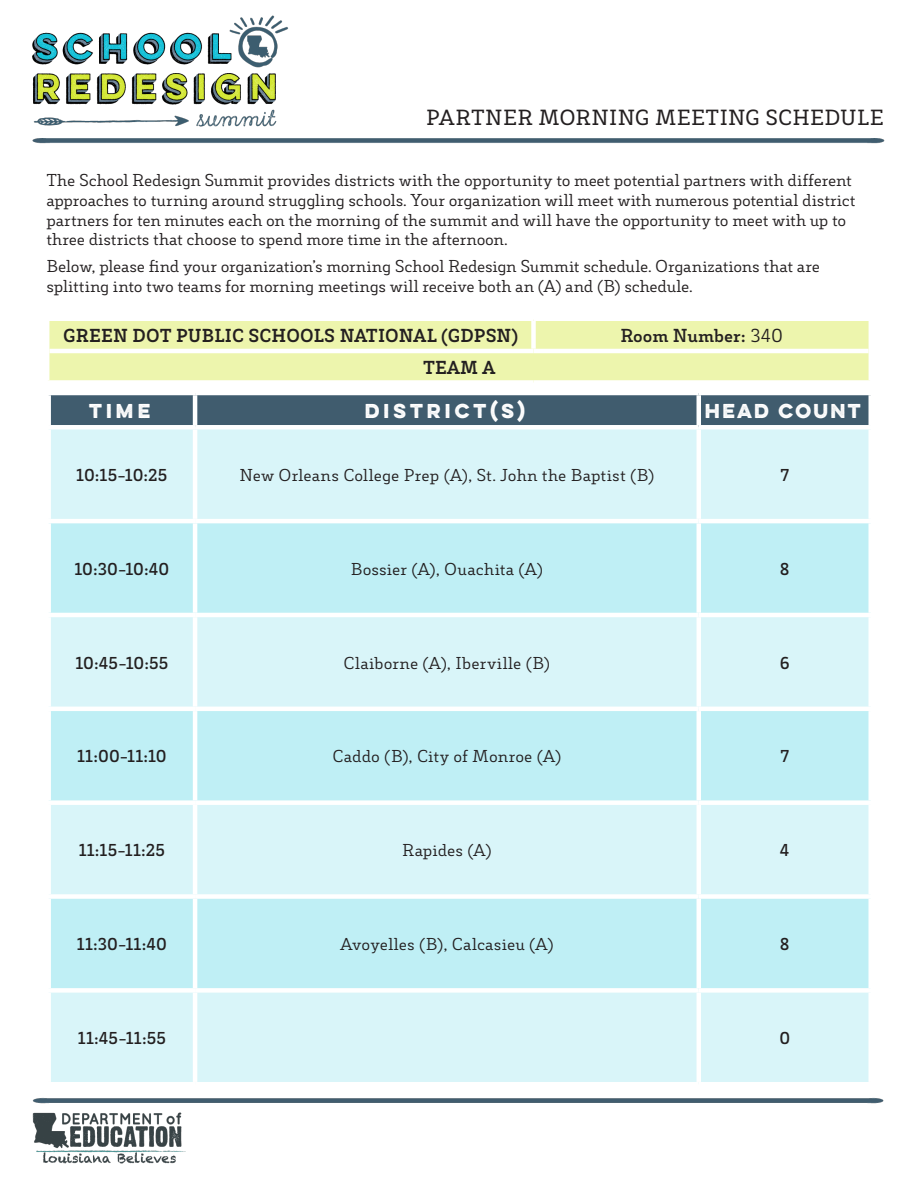
<style>
.page{position:relative;width:918px;height:1188px;background:#fff}
.page>*{position:absolute;margin:0;border:0;box-sizing:border-box;transform-origin:0 0}
.t1{font:600 21px "Decour";letter-spacing:.015em;color:#231f20}
.t2{font:900 18px "Decour";letter-spacing:.01em;color:#231f20}
.t3{font:700 18px "Decour";color:#231f20}
.t4{font:700 18px "Lulo One";letter-spacing:.005em;color:#fff}
.t5{font:700 18px "Lulo One";letter-spacing:-.1em;color:#fff}
.t6{font:700 18px "Lulo One";letter-spacing:-.015em;color:#fff}
.t7{font:16.5px/19.8px "Decour";letter-spacing:-.01em;color:#231f20}
.t8{font:700 16.5px "Decour";letter-spacing:.01em;color:#231f20}
.t9{font:16.5px "Decour";letter-spacing:.02em;color:#231f20}
.s1{font-weight:400}
</style>
<div class="page">
<img style="left:32px;top:15px;width:853px;height:129px">
<img style="left:32px;top:1098px;width:852px;height:66px">
<div style="left:49px;top:321px;width:820px;height:59px;background:#edf5ad"></div>
<div style="left:531px;top:321px;width:5px;height:28px;background:#fff"></div>
<hr style="left:49px;top:349px;width:485px;height:4px;background:#fff">
<hr style="left:534px;top:349px;width:335px;height:4px;background:#fff">
<div style="left:51px;top:395px;width:817px;height:30px;background:#405c6e"></div>
<div style="left:51px;top:430px;width:817px;height:652px;background:#d9f5f9"></div>
<svg style="left:51px;top:523px;width:817px;height:465px;background:#c9f1f6"></svg>
<hr style="left:193px;top:395px;width:4px;height:30px;background:#fff">
<hr style="left:697px;top:395px;width:4px;height:30px;background:#fff">
<hr style="left:193px;top:430px;width:4px;height:89px;background:#fff">
<hr style="left:697px;top:430px;width:4px;height:89px;background:#fff">
<hr style="left:46px;top:519px;width:149px;height:4px;background:#fff">
<hr style="left:195px;top:519px;width:504px;height:4px;background:#fff">
<hr style="left:193px;top:523px;width:4px;height:90px;background:#fff">
<hr style="left:699px;top:519px;width:174px;height:4px;background:#fff">
<hr style="left:697px;top:523px;width:4px;height:90px;background:#fff">
<hr style="left:46px;top:613px;width:149px;height:4px;background:#fff">
<hr style="left:195px;top:613px;width:504px;height:4px;background:#fff">
<hr style="left:193px;top:617px;width:4px;height:90px;background:#fff">
<hr style="left:699px;top:613px;width:174px;height:4px;background:#fff">
<hr style="left:697px;top:617px;width:4px;height:90px;background:#fff">
<hr style="left:46px;top:707px;width:149px;height:4px;background:#fff">
<hr style="left:195px;top:707px;width:504px;height:4px;background:#fff">
<hr style="left:193px;top:711px;width:4px;height:89px;background:#fff">
<hr style="left:699px;top:707px;width:174px;height:4px;background:#fff">
<hr style="left:697px;top:711px;width:4px;height:89px;background:#fff">
<div style="left:46px;top:800px;width:149px;height:5px;background:#fff"></div>
<div style="left:195px;top:800px;width:504px;height:5px;background:#fff"></div>
<hr style="left:193px;top:805px;width:4px;height:89px;background:#fff">
<div style="left:699px;top:800px;width:174px;height:5px;background:#fff"></div>
<hr style="left:697px;top:805px;width:4px;height:89px;background:#fff">
<div style="left:46px;top:894px;width:149px;height:5px;background:#fff"></div>
<div style="left:195px;top:894px;width:504px;height:5px;background:#fff"></div>
<hr style="left:193px;top:899px;width:4px;height:89px;background:#fff">
<div style="left:699px;top:894px;width:174px;height:5px;background:#fff"></div>
<hr style="left:697px;top:899px;width:4px;height:89px;background:#fff">
<div style="left:46px;top:988px;width:149px;height:5px;background:#fff"></div>
<div style="left:195px;top:988px;width:504px;height:5px;background:#fff"></div>
<hr style="left:193px;top:993px;width:4px;height:89px;background:#fff">
<div style="left:699px;top:988px;width:174px;height:5px;background:#fff"></div>
<hr style="left:697px;top:993px;width:4px;height:89px;background:#fff">
<p class="t1" style="left:426px;top:105px;width:459px">PARTNER MORNING MEETING SCHEDULE</p>
<p class="t7" style="left:46px;top:170px;width:811px">The School Redesign Summit provides districts with the opportunity to meet potential partners with different approaches to turning around struggling schools. Your organization will meet with numerous potential district partners for ten minutes each on the morning of the summit and will have the opportunity to meet with up to three districts that choose to spend more time in the afternoon.</p>
<p class="t7" style="left:46px;top:256px;width:775px">Below, please find your organization’s morning School Redesign Summit schedule. Organizations that are splitting into two teams for morning meetings will receive both an (A) and (B) schedule.</p>
<p class="t2" style="left:63px;top:324px;width:457px">GREEN DOT PUBLIC SCHOOLS NATIONAL (GDPSN)</p>
<p class="t3" style="left:621px;top:325px;width:164px">Room Number: <span class="s1">340</span></p>
<p class="t2" style="left:423px;top:356px;width:74px">TEAM A</p>
<p class="t6" style="left:89px;top:397px;width:67px">TIME</p>
<p class="t4" style="left:365px;top:397px;width:166px">DISTRICT(S)</p>
<p class="t5" style="left:705px;top:397px;width:161px">HEAD COUNT</p>
<p class="t8" style="left:76px;top:464px;width:93px">10:15–10:25</p>
<p class="t7" style="left:239px;top:465px;width:417px">New Orleans College Prep (A), St. John the Baptist (B)</p>
<p class="t8" style="left:780px;top:464px;width:10px">7</p>
<p class="t8" style="left:74px;top:558px;width:96px">10:30–10:40</p>
<p class="t7" style="left:351px;top:559px;width:194px">Bossier (A), Ouachita (A)</p>
<p class="t8" style="left:780px;top:558px;width:11px">8</p>
<p class="t8" style="left:75px;top:652px;width:94px">10:45–10:55</p>
<p class="t9" style="left:344px;top:653px;width:208px">Claiborne (A), Iberville (B)</p>
<p class="t8" style="left:780px;top:652px;width:11px">6</p>
<p class="t8" style="left:77px;top:746px;width:91px">11:00–11:10</p>
<p class="t7" style="left:333px;top:746px;width:230px">Caddo (B), City of Monroe (A)</p>
<p class="t8" style="left:780px;top:746px;width:10px">7</p>
<p class="t8" style="left:79px;top:840px;width:88px">11:15–11:25</p>
<p class="t7" style="left:402px;top:840px;width:91px">Rapides (A)</p>
<p class="t8" style="left:780px;top:840px;width:11px">4</p>
<p class="t8" style="left:77px;top:934px;width:92px">11:30–11:40</p>
<p class="t7" style="left:340px;top:934px;width:215px">Avoyelles (B), Calcasieu (A)</p>
<p class="t8" style="left:780px;top:934px;width:11px">8</p>
<p class="t8" style="left:78px;top:1028px;width:90px">11:45–11:55</p>
<p class="t8" style="left:779px;top:1028px;width:12px">0</p>
</div>
